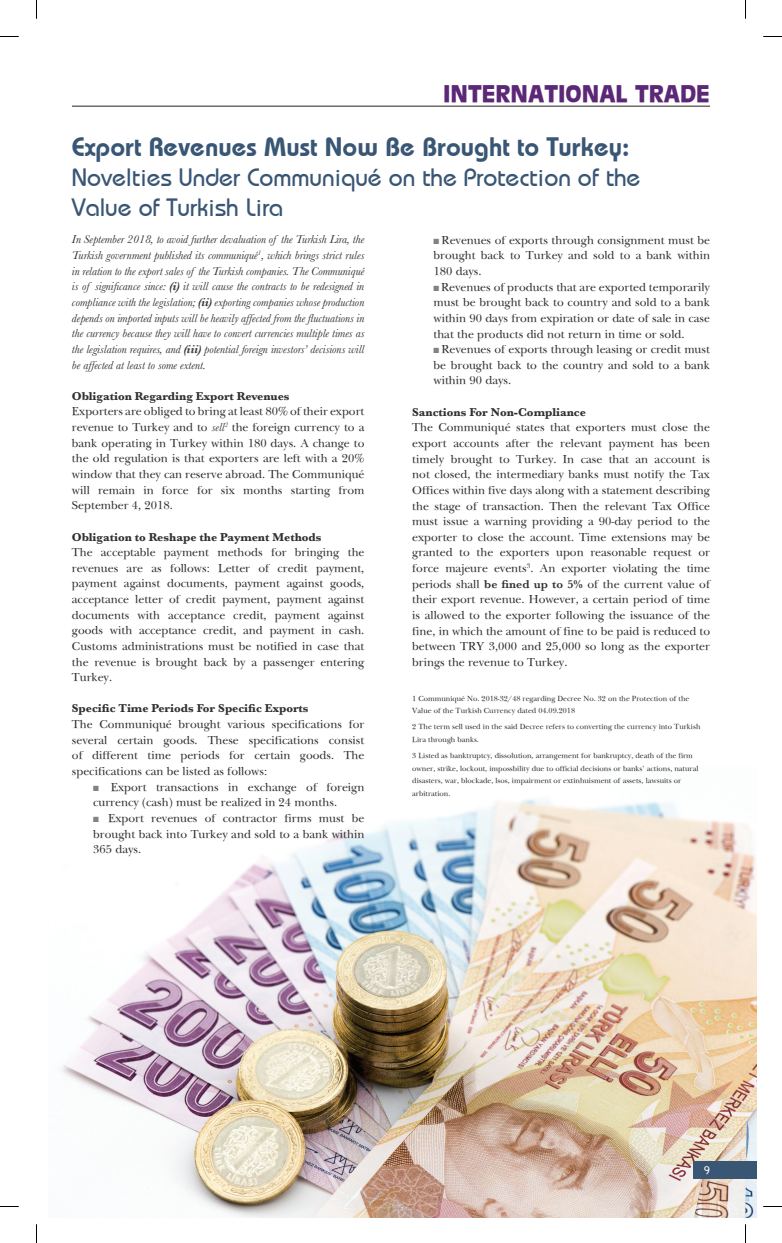
<style>
.page{position:relative;width:782px;height:1243px;background:#fff}
.page>*{position:absolute;margin:0;border:0;box-sizing:border-box;transform-origin:0 0}
.t1{font:26.62px "Bauhaus Demi";color:#395675}
.t2{font:500 25px/30px "Bauhaus";color:#395675}
.t3{font:900 22.5px "Antique Olive";color:#5b2776}
.anayazi{font:11.88px/15.6px "Baskerville";color:#312f30;text-align:justify}
.anayazi-2{font:italic 11.88px/15.6px "Baskerville";color:#312f30;text-align:justify}
.anayazi-3{font:700 11.88px "Baskerville";color:#312f30}
.t4{font:700 10.62px "Bell Gothic";color:#fff}
.t5{font:7.62px/12.5px "Baskerville";color:#312f30}
.s1{font-weight:600}
.s2{font-style:italic}
.s3{color:#808285}
</style>
<div class="page">
<img style="left:61px;top:798px;width:695px;height:419px">
<hr style="left:72px;top:106px;width:638px;height:1px;background:#231f20">
<div style="left:693px;top:1161px;width:64px;height:18px;background:#395675"></div>
<svg style="left:0;top:36px;width:19px;height:1px"></svg>
<svg style="left:763px;top:36px;width:19px;height:1px"></svg>
<svg style="left:0;top:1206px;width:19px;height:1px"></svg>
<svg style="left:763px;top:1206px;width:19px;height:1px"></svg>
<svg style="left:36px;top:0;width:1px;height:19px"></svg>
<svg style="left:36px;top:1224px;width:1px;height:18px"></svg>
<svg style="left:745px;top:0;width:1px;height:19px"></svg>
<svg style="left:745px;top:1224px;width:1px;height:18px"></svg>
<p class="t3" style="left:443px;top:81px;width:268px">INTERNATIONAL TRADE</p>
<p class="t1" style="left:72px;top:131px;width:559px">Export Revenues Must Now Be Brought to Turkey:</p>
<p class="t2" style="left:72px;top:162px;width:570px">Novelties Under Communiqué on the Protection of the<br>Value of Turkish Lira</p>
<p class="anayazi-2" style="left:72px;top:232px;width:294px">In September 2018, to avoid further devaluation of the Turkish Lira, the Turkish government published its communiqué<sup>1</sup>, which brings strict rules in relation to the export sales of the Turkish companies. The Communiqué is of significance since: <span class="s1">(i)</span> it will cause the contracts to be redesigned in compliance with the legislation; <span class="s1">(ii)</span> exporting companies whose production depends on imported inputs will be heavily affected from the fluctuations in the currency because they will have to convert currencies multiple times as the legislation requires, and <span class="s1">(iii)</span> potential foreign investors’ decisions will be affected at least to some extent.</p>
<p class="anayazi-3" style="left:72px;top:387px;width:219px">Obligation Regarding Export Revenues</p>
<p class="anayazi" style="left:72px;top:404px;width:294px">Exporters are obliged to bring at least 80% of their export revenue to Turkey and to <span class="s2">sell</span><sup>2</sup> the foreign currency to a bank operating in Turkey within 180 days. A change to the old regulation is that exporters are left with a 20% window that they can reserve abroad. The Communiqué will remain in force for six months starting from September 4, 2018.</p>
<p class="anayazi-3" style="left:72px;top:528px;width:251px">Obligation to Reshape the Payment Methods</p>
<p class="anayazi" style="left:72px;top:544px;width:294px">The acceptable payment methods for bringing the revenues are as follows: Letter of credit payment, payment against documents, payment against goods, acceptance letter of credit payment, payment against documents with acceptance credit, payment against goods with acceptance credit, and payment in cash.<br>Customs administrations must be notified in case that the revenue is brought back by a passenger entering Turkey.</p>
<p class="anayazi-3" style="left:72px;top:700px;width:238px">Specific Time Periods For Specific Exports</p>
<p class="anayazi" style="left:72px;top:716px;width:294px">The Communiqué brought various specifications for several certain goods. These specifications consist of different time periods for certain goods. The specifications can be listed as follows:</p>
<p class="anayazi" style="left:93px;top:779px;width:273px"><span class="s3">■</span> Export transactions in exchange of foreign currency (cash) must be realized in 24 months.</p>
<p class="anayazi" style="left:93px;top:810px;width:273px"><span class="s3">■</span> Export revenues of contractor firms must be brought back into Turkey and sold to a bank within 365 days.</p>
<p class="anayazi" style="left:433px;top:232px;width:278px"><span class="s3">■</span> Revenues of exports through consignment must be brought back to Turkey and sold to a bank within 180 days.</p>
<p class="anayazi" style="left:433px;top:279px;width:278px"><span class="s3">■</span> Revenues of products that are exported temporarily must be brought back to country and sold to a bank within 90 days from expiration or date of sale in case that the products did not return in time or sold.</p>
<p class="anayazi" style="left:433px;top:341px;width:278px"><span class="s3">■</span> Revenues of exports through leasing or credit must be brought back to the country and sold to a bank within 90 days.</p>
<p class="anayazi-3" style="left:412px;top:403px;width:175px">Sanctions For Non-Compliance</p>
<p class="anayazi" style="left:412px;top:419px;width:299px">The Communiqué states that exporters must close the export accounts after the relevant payment has been timely brought to Turkey. In case that an account is not closed, the intermediary banks must notify the Tax Offices within five days along with a statement describing the stage of transaction. Then the relevant Tax Office must issue a warning providing a 90-day period to the exporter to close the account. Time extensions may be granted to the exporters upon reasonable request or force majeure events<sup>3</sup>. An exporter violating the time periods shall <span class="s1">be fined up to 5%</span> of the current value of their export revenue. However, a certain period of time is allowed to the exporter following the issuance of the fine, in which the amount of fine to be paid is reduced to between TRY 3,000 and 25,000 so long as the exporter brings the revenue to Turkey.</p>
<p class="t5" style="left:412px;top:692px;width:278px">1 Communiqué No. 2018-32/48 regarding Decree No. 32 on the Protection of the<br>Value of the Turkish Currency dated 04.09.2018</p>
<p class="t5" style="left:412px;top:720px;width:290px">2 The term sell used in the said Decree refers to converting the currency into Turkish<br>Lira through banks.</p>
<p class="t5" style="left:412px;top:749px;width:288px">3 Listed as banktruptcy, dissolution, arrangement for bankruptcy, death of the firm owner, strike, lockout, impossbility due to official decisions or banks’ actions, natural disasters, war, blockade, lsos, impairment or extinhuisment of assets, lawsuits or arbitration.</p>
<p class="t4" style="left:704px;top:1162px;width:7px">9</p>
</div>
